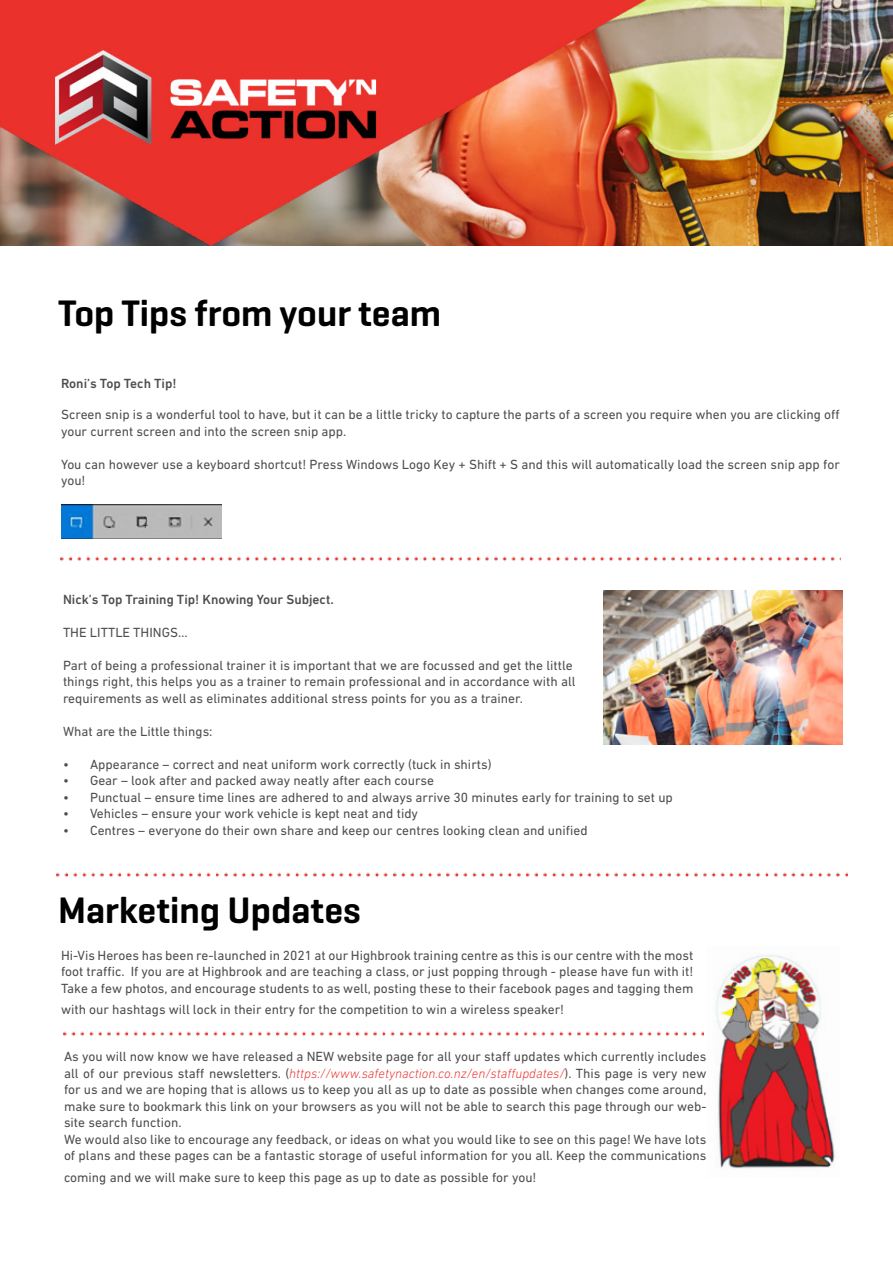
<style>
.page{position:relative;width:893px;height:1263px;background:#fff}
.page>*{position:absolute;margin:0;border:0;box-sizing:border-box;transform-origin:0 0}
.t1{font:600 37.5px "Geogrotesque";color:#000}
.t2{font:13.5px/16.5px "DIN Next LT Pro";color:#4d4d4d}
.t3{font:500 13.5px "DIN Next LT Pro";color:#4d4d4d}
.s1{font-weight:300;font-style:italic;color:#eb312b}
</style>
<div class="page">
<img style="left:715px;top:954px;width:120px;height:215px">
<img style="left:603px;top:590px;width:239px;height:155px">
<img style="left:56px;top:872px;width:791px;height:6px">
<img style="left:0;top:0;width:893px;height:246px">
<img style="left:0;top:0;width:645px;height:245px">
<img style="left:63px;top:1031px;width:640px;height:6px">
<img style="left:61px;top:504px;width:161px;height:34px">
<img style="left:60px;top:556px;width:780px;height:6px">
<h1 class="t1" style="left:58px;top:290px;width:385px">Top Tips from your team</h1>
<p class="t3" style="left:61px;top:376px;width:117px">Roni’s Top Tech Tip!</p>
<p class="t2" style="left:61px;top:406px;width:780px">Screen snip is a wonderful tool to have, but it can be a little tricky to capture the parts of a screen you require when you are clicking off your current screen and into the screen snip app.</p>
<p class="t2" style="left:61px;top:456px;width:780px">You can however use a keyboard shortcut! Press Windows Logo Key + Shift + S and this will automatically load the screen snip app for you!</p>
<p class="t3" style="left:63px;top:591px;width:272px">Nick’s Top Training Tip! Knowing Your Subject.</p>
<p class="t2" style="left:63px;top:624px;width:126px">THE LITTLE THINGS…</p>
<p class="t2" style="left:63px;top:657px;width:514px">Part of being a professional trainer it is important that we are focussed and get the little things right, this helps you as a trainer to remain professional and in accordance with all requirements as well as eliminates additional stress points for you as a trainer.</p>
<p class="t2" style="left:63px;top:723px;width:151px">What are the Little things:</p>
<p class="t2" style="left:63px;top:756px;width:430px">• Appearance – correct and neat uniform work correctly (tuck in shirts)</p>
<p class="t2" style="left:63px;top:772px;width:372px">• Gear – look after and packed away neatly after each course</p>
<p class="t2" style="left:63px;top:789px;width:611px">• Punctual – ensure time lines are adhered to and always arrive 30 minutes early for training to set up</p>
<p class="t2" style="left:63px;top:805px;width:356px">• Vehicles – ensure your work vehicle is kept neat and tidy</p>
<p class="t2" style="left:63px;top:822px;width:526px">• Centres – everyone do their own share and keep our centres looking clean and unified</p>
<h1 class="t1" style="left:58px;top:887px;width:304px">Marketing Updates</h1>
<p class="t2" style="left:61px;top:946px;width:634px;text-align:justify">Hi-Vis Heroes has been re-launched in 2021 at our Highbrook training centre as this is our centre with the most foot traffic. If you are at Highbrook and are teaching a class, or just popping through - please have fun with it!<br>Take a few photos, and encourage students to as well, posting these to their facebook pages and tagging them</p>
<p class="t2" style="left:61px;top:1001px;width:505px">with our hashtags will lock in their entry for the competition to win a wireless speaker!</p>
<p class="t2" style="left:64px;top:1048px;width:644px">As you will now know we have released a NEW website page for all your staff updates which currently includes all of our previous staff newsletters. (<span class="s1">https://www.safetynaction.co.nz/en/staffupdates/</span>). This page is very new for us and we are hoping that is allows us to keep you all as up to date as possible when changes come around, make sure to bookmark this link on your browsers as you will not be able to search this page through our web&shy;site search function.<br>We would also like to encourage any feedback, or ideas on what you would like to see on this page! We have lots of plans and these pages can be a fantastic storage of useful information for you all. Keep the communications</p>
<p class="t2" style="left:64px;top:1169px;width:474px">coming and we will make sure to keep this page as up to date as possible for you!</p>
</div>
